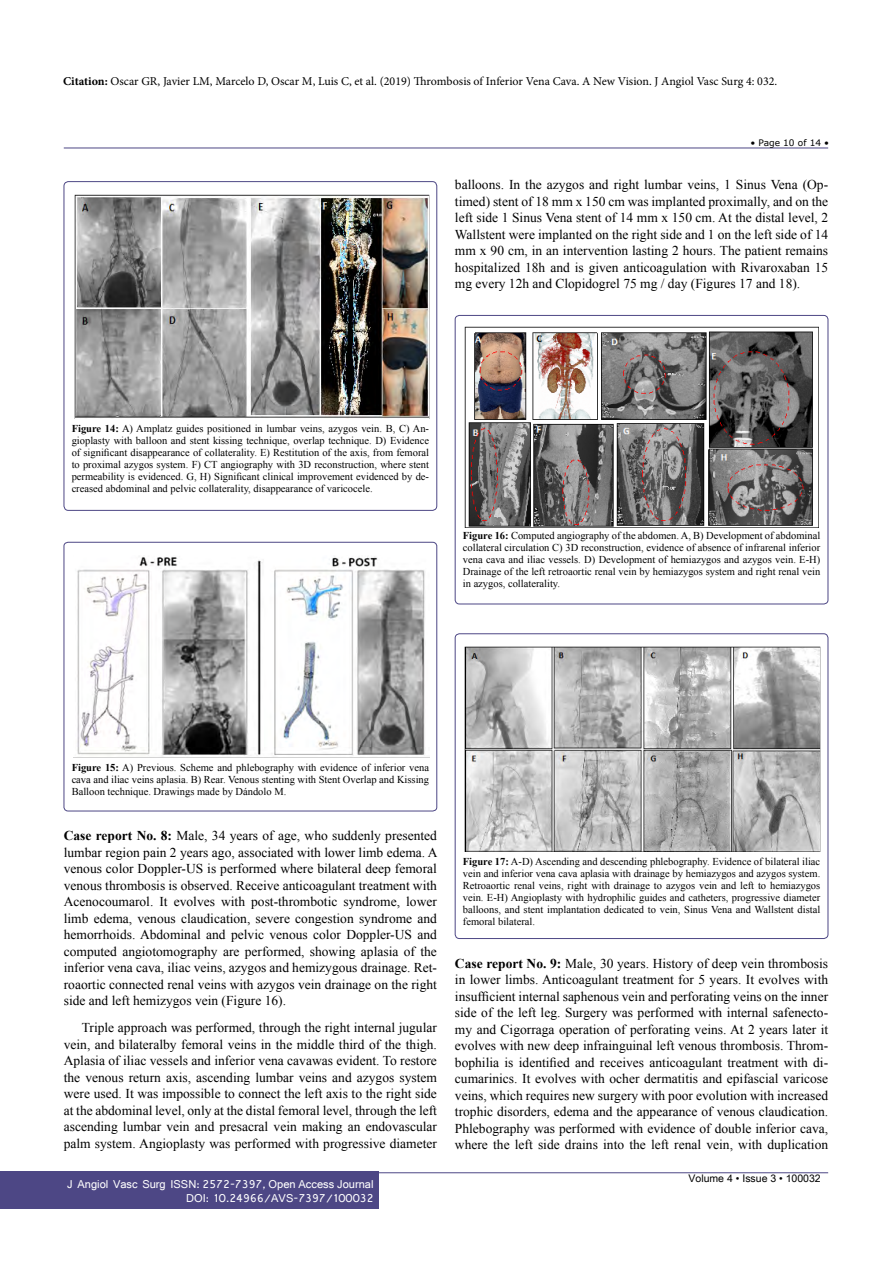
<style>
.page{position:relative;width:893px;height:1263px;background:#fff}
.page>*{position:absolute;margin:0;border:0;box-sizing:border-box;transform-origin:0 0}
.t1{font:13.5px/16.5px "Times New Roman";color:#000;text-align:justify}
.t2{font:12px "Minion Pro";color:#000}
.t3{font:12px/14.2px "Shruti";color:#fff;text-align:right}
.t4{font:10.5px/12px "Times New Roman";color:#000;text-align:justify}
.t5{font:10.5px "Arial Unicode MS";color:#000}
.t6{font:9px "MS Reference Sans Serif";color:#000}
.s1{font-weight:700}
</style>
<div class="page">
<hr style="left:64px;top:148px;width:764px;height:1px;background:#4d4785">
<hr style="left:64px;top:1172px;width:764px;height:1px;background:#4d4785">
<div style="left:0;top:1171px;width:378px;height:38px;background:#4d4785"></div>
<div style="left:64px;top:181px;width:373px;height:330px;border:1px solid #4d4785;border-radius:5px"></div>
<div style="left:455px;top:315px;width:373px;height:289px;border:1px solid #4d4785;border-radius:4px"></div>
<div style="left:64px;top:542px;width:373px;height:269px;border:1px solid #4d4785;border-radius:4px"></div>
<div style="left:455px;top:634px;width:373px;height:305px;border:1px solid #4d4785;border-radius:4px"></div>
<img style="left:75px;top:194px;width:354px;height:225px">
<img style="left:77px;top:556px;width:348px;height:201px">
<img style="left:464px;top:326px;width:355px;height:202px">
<img style="left:464px;top:646px;width:356px;height:206px">
<p class="t2" style="left:63px;top:73px;width:716px"><span class="s1">Citation:</span> Oscar GR, Javier LM, Marcelo D, Oscar M, Luis C, et al. (2019) Thrombosis of Inferior Vena Cava. A New Vision. J Angiol Vasc Surg 4: 032.</p>
<p class="t6" style="left:750px;top:137px;width:80px">• Page 10 of 14 •</p>
<p class="t1" style="left:455px;top:176px;width:375px">balloons. In the azygos and right lumbar veins, 1 Sinus Vena (Op&shy;timed) stent of 18 mm x 150 cm was implanted proximally, and on the left side 1 Sinus Vena stent of 14 mm x 150 cm. At the distal level, 2<br>Wallstent were implanted on the right side and 1 on the left side of 14 mm x 90 cm, in an intervention lasting 2 hours. The patient remains hospitalized 18h and is given anticoagulation with Rivaroxaban 15 mg every 12h and Clopidogrel 75 mg / day (Figures 17 and 18).</p>
<p class="t4" style="left:72px;top:423px;width:359px"><span class="s1">Figure 14:</span> A) Amplatz guides positioned in lumbar veins, azygos vein. B, C) An&shy;gioplasty with balloon and stent kissing technique, overlap technique. D) Evidence of significant disappearance of collaterality. E) Restitution of the axis, from femoral to proximal azygos system. F) CT angiography with 3D reconstruction, where stent permeability is evidenced. G, H) Significant clinical improvement evidenced by de&shy;creased abdominal and pelvic collaterality, disappearance of varicocele.</p>
<p class="t4" style="left:463px;top:530px;width:359px"><span class="s1">Figure 16:</span> Computed angiography of the abdomen. A, B) Development of abdominal collateral circulation C) 3D reconstruction, evidence of absence of infrarenal inferior vena cava and iliac vessels. D) Development of hemiazygos and azygos vein. E-H)<br>Drainage of the left retroaortic renal vein by hemiazygos system and right renal vein in azygos, collaterality.</p>
<p class="t4" style="left:72px;top:761px;width:359px"><span class="s1">Figure 15:</span> A) Previous. Scheme and phlebography with evidence of inferior vena cava and iliac veins aplasia. B) Rear. Venous stenting with Stent Overlap and Kissing Balloon technique. Drawings made by Dándolo M.</p>
<p class="t1" style="left:64px;top:827px;width:375px"><span class="s1">Case report No. 8:</span> Male, 34 years of age, who suddenly presented lumbar region pain 2 years ago, associated with lower limb edema. A venous color Doppler-US is performed where bilateral deep femoral venous thrombosis is observed. Receive anticoagulant treatment with Acenocoumarol. It evolves with post-thrombotic syndrome, lower limb edema, venous claudication, severe congestion syndrome and hemorrhoids. Abdominal and pelvic venous color Doppler-US and computed angiotomography are performed, showing aplasia of the inferior vena cava, iliac veins, azygos and hemizygous drainage. Ret&shy;roaortic connected renal veins with azygos vein drainage on the right side and left hemizygos vein (Figure 16).</p>
<p class="t1" style="left:64px;top:1019px;width:375px;text-indent:18px">Triple approach was performed, through the right internal jugular vein, and bilateralby femoral veins in the middle third of the thigh.<br>Aplasia of iliac vessels and inferior vena cavawas evident. To restore the venous return axis, ascending lumbar veins and azygos system were used. It was impossible to connect the left axis to the right side at the abdominal level, only at the distal femoral level, through the left ascending lumbar vein and presacral vein making an endovascular palm system. Angioplasty was performed with progressive diameter</p>
<p class="t3" style="left:67px;top:1176px;width:308px">J Angiol Vasc Surg ISSN: 2572-7397, Open Access Journal<br>DOI: 10.24966/AVS-7397/100032</p>
<p class="t4" style="left:463px;top:855px;width:359px"><span class="s1">Figure 17:</span> A-D) Ascending and descending phlebography. Evidence of bilateral iliac vein and inferior vena cava aplasia with drainage by hemiazygos and azygos system.<br>Retroaortic renal veins, right with drainage to azygos vein and left to hemiazygos vein. E-H) Angioplasty with hydrophilic guides and catheters, progressive diameter balloons, and stent implantation dedicated to vein, Sinus Vena and Wallstent distal femoral bilateral.</p>
<p class="t1" style="left:455px;top:955px;width:375px"><span class="s1">Case report No. 9:</span> Male, 30 years. History of deep vein thrombosis in lower limbs. Anticoagulant treatment for 5 years. It evolves with insufficient internal saphenous vein and perforating veins on the inner side of the left leg. Surgery was performed with internal safenecto&shy;my and Cigorraga operation of perforating veins. At 2 years later it evolves with new deep infrainguinal left venous thrombosis. Throm&shy;bophilia is identified and receives anticoagulant treatment with di&shy;cumarinics. It evolves with ocher dermatitis and epifascial varicose veins, which requires new surgery with poor evolution with increased trophic disorders, edema and the appearance of venous claudication.<br>Phlebography was performed with evidence of double inferior cava, where the left side drains into the left renal vein, with duplication</p>
<p class="t5" style="left:688px;top:1170px;width:134px">Volume 4 • Issue 3 • 100032</p>
</div>
